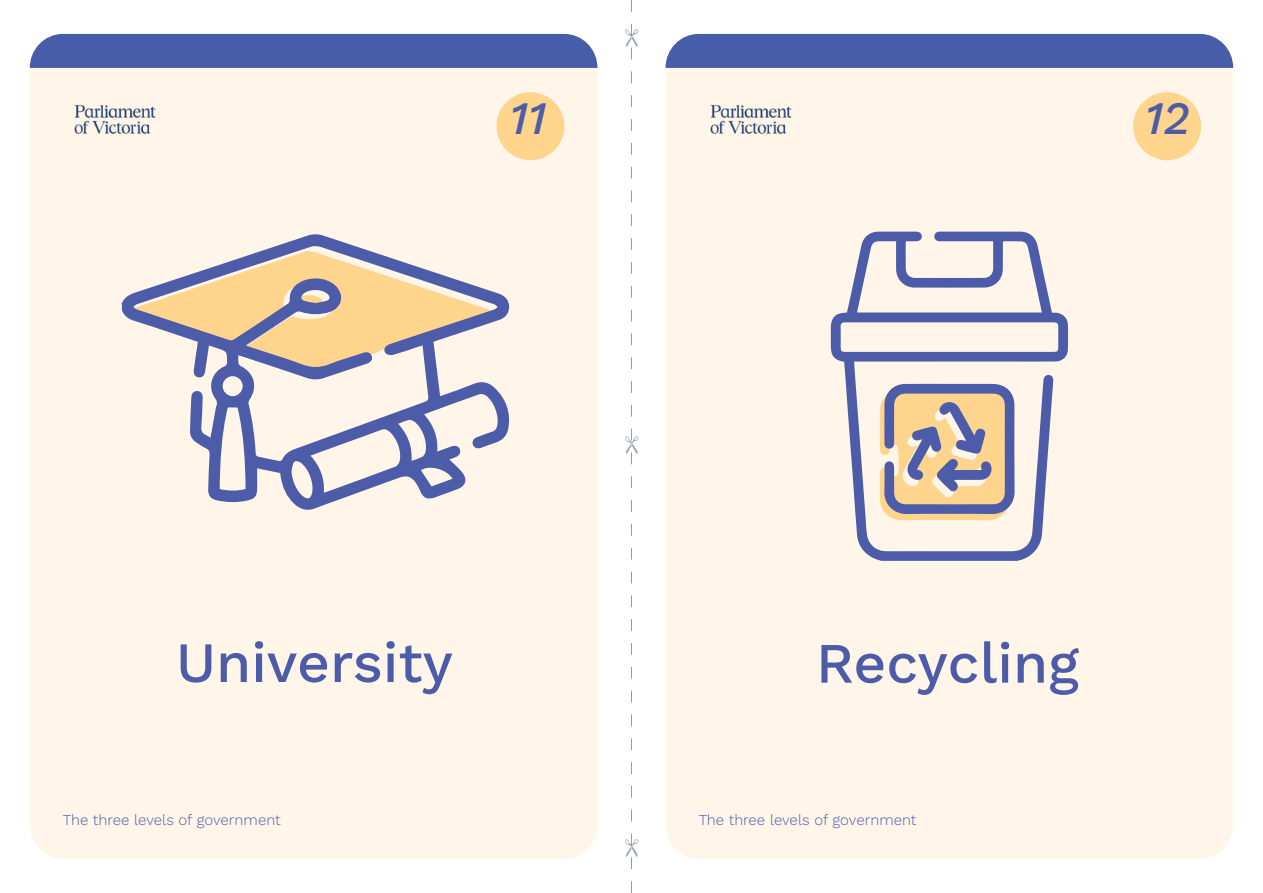
<style>
.page{position:relative;width:1263px;height:893px;background:#fff}
.page>*{position:absolute;margin:0;border:0;box-sizing:border-box;transform-origin:0 0}
.t1{font:500 57px "Work Sans";color:#4c5ca9}
.t2{font:italic 500 46.5px "Work Sans";color:#4c5ca9}
.t3{font:300 15px "Work Sans";color:#4c5ca9}
</style>
<div class="page">
<div style="left:30px;top:34px;width:567px;height:825px;background:#fff6e9;border-radius:34px"></div>
<div style="left:665px;top:34px;width:568px;height:825px;background:#fff6e9;border-radius:34px"></div>
<div style="left:30px;top:34px;width:567px;height:34px;background:#485daa"></div>
<div style="left:496px;top:92px;width:68px;height:68px;background:#ffd58e;border-radius:50%"></div>
<img style="left:74px;top:104px;width:82px;height:30px">
<div style="left:665px;top:34px;width:568px;height:34px;background:#485daa"></div>
<div style="left:1133px;top:92px;width:68px;height:68px;background:#ffd58e;border-radius:50%"></div>
<img style="left:710px;top:104px;width:82px;height:30px">
<svg style="left:122px;top:234px;width:388px;height:276px"></svg>
<svg style="left:831px;top:232px;width:237px;height:329px"></svg>
<svg style="left:879px;top:384px;width:136px;height:136px;background:#c0aea2"></svg>
<svg style="left:631px;top:0;width:1px;height:893px"></svg>
<h2 class="t2" style="left:510px;top:83px;width:38px">11</h2>
<h2 class="t2" style="left:1145px;top:83px;width:46px">12</h2>
<h1 class="t1" style="left:176px;top:619px;width:278px">University</h1>
<p class="t3" style="left:63px;top:808px;width:219px">The three levels of government</p>
<h1 class="t1" style="left:816px;top:620px;width:265px">Recycling</h1>
<p class="t3" style="left:699px;top:808px;width:219px">The three levels of government</p>
</div>
